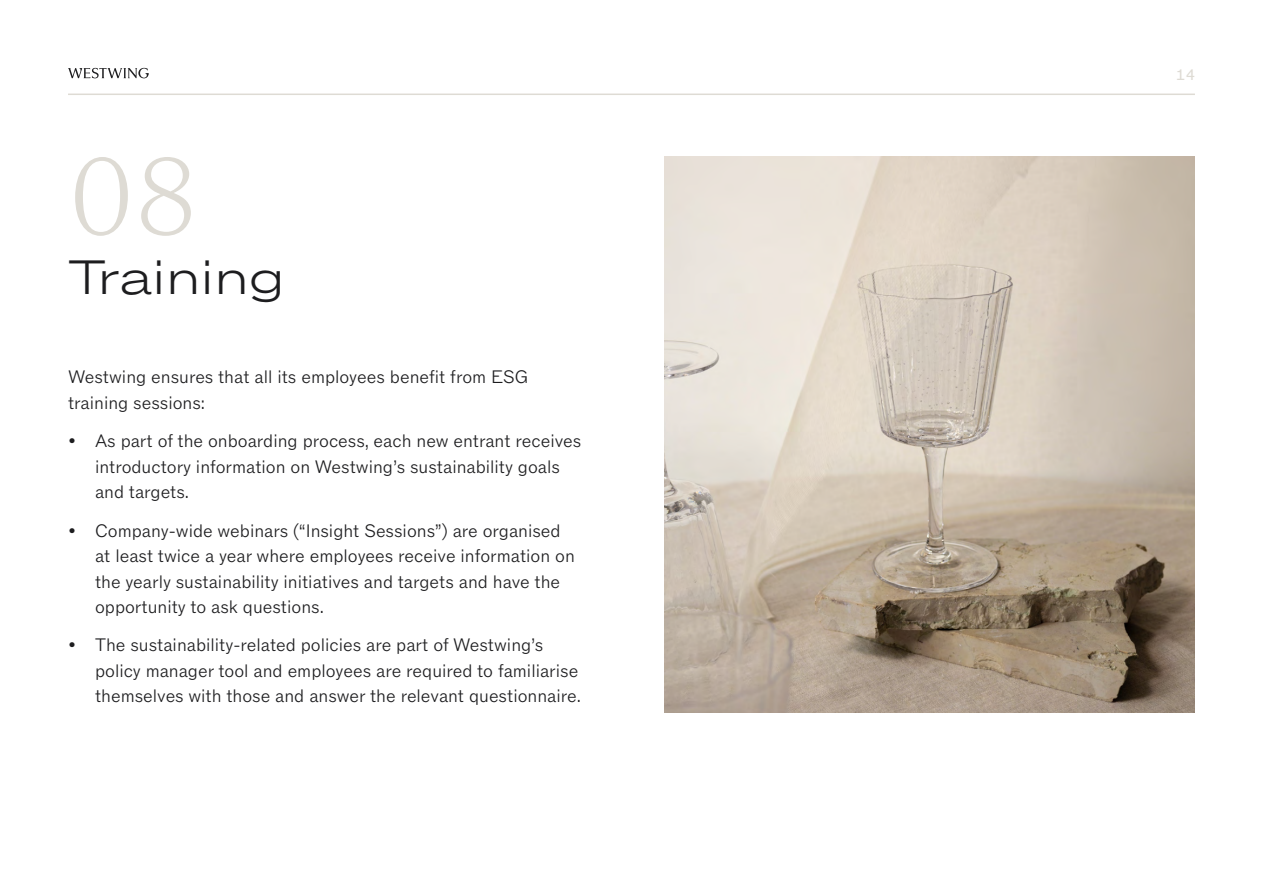
<style>
.page{position:relative;width:1263px;height:893px;background:#fff}
.page>*{position:absolute;margin:0;border:0;box-sizing:border-box;transform-origin:0 0}
.t1{font:300 108px "Westwing Gaisyr";color:#dedbd4}
.t2{font:300 48px "Westwing ROMV2 Extended";color:#1d1d1f}
.t3{font:300 18px/25.5px "Westwing ROMV2";color:#1d1d1f}
.t4{font:15px "Westwing ROMV2 Mono";color:#dedbd4}
</style>
<div class="page">
<hr style="left:68px;top:94px;width:1127px;height:1px;background:#dedbd4">
<svg style="left:68px;top:68px;width:81px;height:10px"></svg>
<img style="left:664px;top:157px;width:530px;height:556px">
<h1 class="t1" style="left:68px;top:135px;width:131px">08</h1>
<h2 class="t2" style="left:68px;top:248px;width:219px">Training</h2>
<p class="t3" style="left:68px;top:365px;width:461px">Westwing ensures that all its employees benefit from ESG training sessions:</p>
<p class="t3" style="left:95px;top:428px;width:488px;text-indent:-27px">• As part of the onboarding process, each new entrant receives introductory information on Westwing’s sustainability goals and targets.</p>
<p class="t3" style="left:95px;top:518px;width:481px;text-indent:-27px">• Company-wide webinars (“Insight Sessions”) are organised at least twice a year where employees receive information on the yearly sustainability initiatives and targets and have the opportunity to ask questions.</p>
<p class="t3" style="left:95px;top:632px;width:487px;text-indent:-27px">• The sustainability-related policies are part of Westwing’s policy manager tool and employees are required to familiarise themselves with those and answer the relevant questionnaire.</p>
<p class="t4" style="left:1177px;top:66px;width:20px">14</p>
</div>
